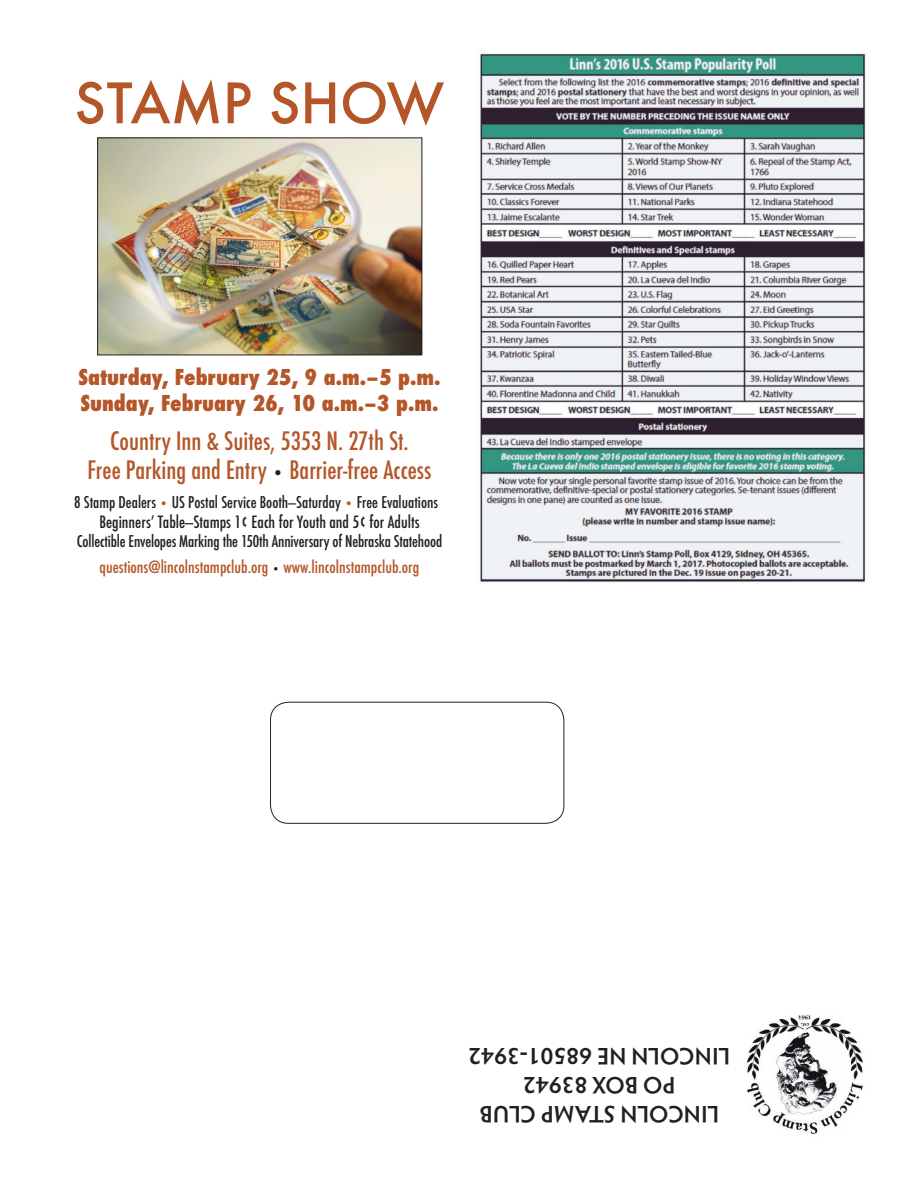
<style>
.page{position:relative;width:918px;height:1188px;background:#fff}
.page>*{position:absolute;margin:0;border:0;box-sizing:border-box;transform-origin:0 0}
.t1{font:500 54.15px "Futura";color:#b45628}
.t2{font:500 condensed 24.75px/29.7px "Futura";color:#b45628;text-align:center}
.t3{font:600 24px/28.8px "Hypatia Sans Pro";color:#231f20;text-align:center}
.t4{font:800 condensed 21.3px/25.5px "Futura";color:#b45628}
.t5{font:500 condensed 16.5px "Futura";color:#b45628}
.t6{font:500 condensed 16.5px "Futura";color:#231f20}
.t7{font:500 condensed 15.75px "Futura";letter-spacing:-.01em;color:#231f20}
.s1{font-size:16.5px;color:#231f20}
.s2{font-size:12.3px;color:#b45628}
.s3{font-size:10.95px;color:#231f20}
</style>
<div class="page">
<div style="left:270px;top:702px;width:294px;height:122px;border:1px solid #231f20;border-radius:18px"></div>
<img style="left:746px;top:1014px;width:117px;height:120px">
<img style="left:99px;top:140px;width:321px;height:213px">
<div style="left:97px;top:138px;width:325px;height:217px;border:1px solid #231f20"></div>
<img style="left:480px;top:53px;width:386px;height:530px">
<h1 class="t1" style="left:74px;top:66px;width:372px">STAMP SHOW</h1>
<h3 class="t4" style="left:78px;top:365px;width:364px">Saturday, February 25, 9 a.m.–5 p.m.<br>Sunday, February 26, 10 a.m.–3 p.m.</h3>
<h2 class="t2" style="left:87px;top:426px;width:345px">Country Inn &amp; Suites, 5353 N. 27th St.<br>Free Parking and Entry <span class="s1">•</span> Barrier-free Access</h2>
<p class="t7" style="left:74px;top:492px;width:365px">8 Stamp Dealers <span class="s2">•</span> US Postal Service Booth—Saturday <span class="s2">•</span> Free Evaluations</p>
<p class="t6" style="left:99px;top:511px;width:322px">Beginners’ Table—Stamps 1¢ Each for Youth and 5¢ for Adults</p>
<p class="t7" style="left:77px;top:531px;width:367px">Collectible Envelopes Marking the 150th Anniversary of Nebraska Statehood</p>
<p class="t5" style="left:100px;top:556px;width:321px">questions@lincolnstampclub.org <span class="s3">•</span> www.lincolnstampclub.org</p>
<h3 class="t3" style="left:730px;top:1130px;width:263px;rotate:-180deg">LINCOLN STAMP CLUB<br>PO BOX 83942<br>LINCOLN NE 68501-3942</h3>
</div>
